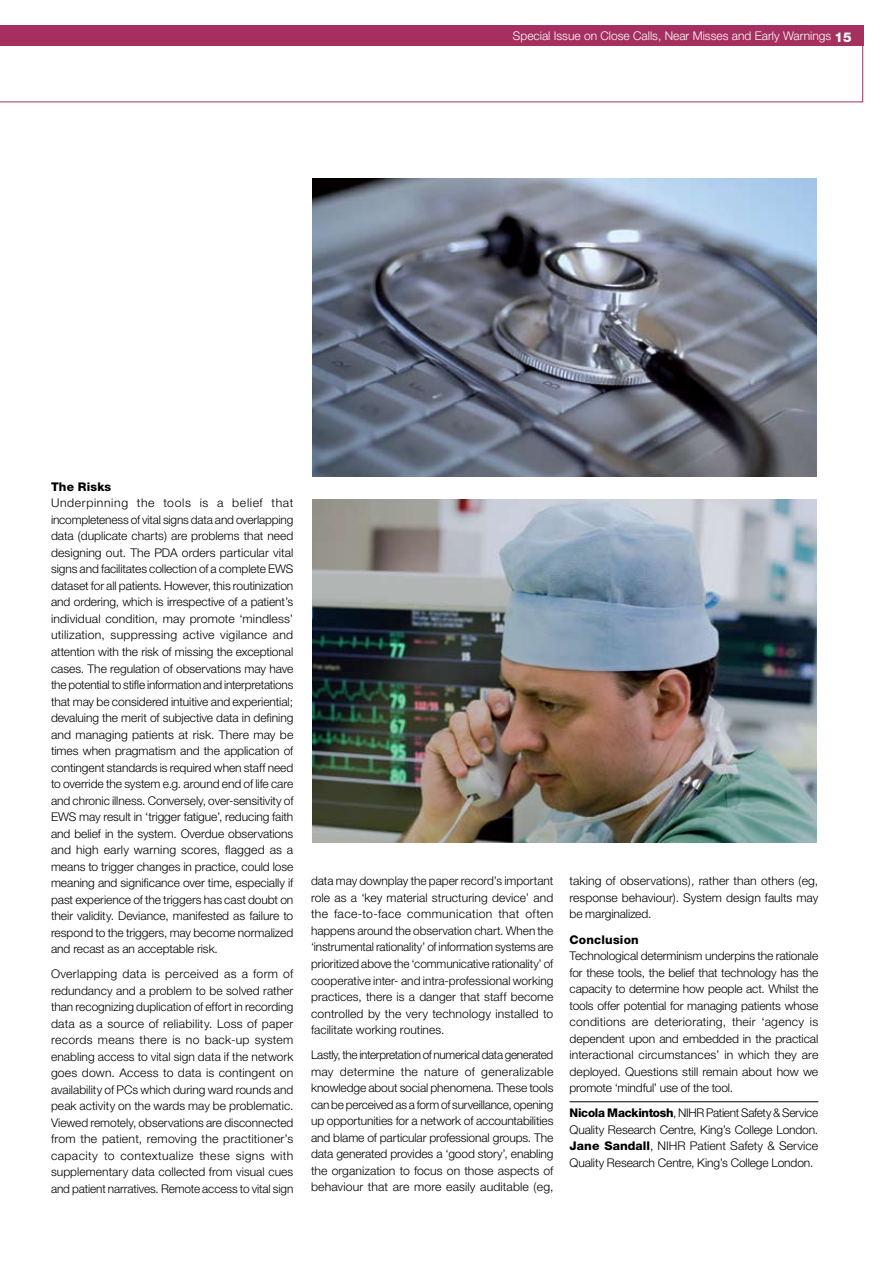
<style>
.page{position:relative;width:893px;height:1263px;background:#fff}
.page>*{position:absolute;margin:0;border:0;box-sizing:border-box;transform-origin:0 0}
.t1{font:300 12px/16.5px "Helvetica Neue";color:#000;text-align:justify}
.t2{font:300 12px "Helvetica Neue";color:#fff}
.t3{font:800 12px "Helvetica Neue";letter-spacing:.015em;color:#000}
.s1{font-weight:800;font-size:13.5px}
.s2{font-weight:800}
</style>
<div class="page">
<svg style="left:0;top:25px;width:863px;height:77px"></svg>
<div style="left:0;top:26px;width:863px;height:20px;background:#a5305f"></div>
<img style="left:313px;top:499px;width:503px;height:343px">
<img style="left:313px;top:179px;width:503px;height:297px">
<hr style="left:570px;top:1101px;width:248px;height:1px;background:#000">
<p class="t2" style="left:513px;top:29px;width:340px">Special Issue on Close Calls, Near Misses and Early Warnings <span class="s1">15</span></p>
<p class="t3" style="left:51px;top:479px;width:62px">The Risks</p>
<p class="t1" style="left:51px;top:495px;width:244px">Underpinning the tools is a belief that incompleteness of vital signs data and overlapping data (duplicate charts) are problems that need designing out. The PDA orders particular vital signs and facilitates collection of a complete EWS dataset for all patients. However, this routinization and ordering, which is irrespective of a patient’s individual condition, may promote ‘mindless’ utilization, suppressing active vigilance and attention with the risk of missing the exceptional cases. The regulation of observations may have the potential to stifle information and interpretations that may be considered intuitive and experiential; devaluing the merit of subjective data in defining and managing patients at risk. There may be times when pragmatism and the application of contingent standards is required when staff need to override the system e.g. around end of life care and chronic illness. Conversely, over-sensitivity of EWS may result in ‘trigger fatigue’, reducing faith and belief in the system. Overdue observations and high early warning scores, flagged as a means to trigger changes in practice, could lose meaning and significance over time, especially if past experience of the triggers has cast doubt on their validity. Deviance, manifested as failure to respond to the triggers, may become normalized and recast as an acceptable risk.</p>
<p class="t1" style="left:51px;top:965px;width:244px">Overlapping data is perceived as a form of redundancy and a problem to be solved rather than recognizing duplication of effort in recording data as a source of reliability. Loss of paper records means there is no back-up system enabling access to vital sign data if the network goes down. Access to data is contingent on availability of PCs which during ward rounds and peak activity on the wards may be problematic.<br>Viewed remotely, observations are disconnected from the patient, removing the practitioner’s capacity to contextualize these signs with supplementary data collected from visual cues and patient narratives. Remote access to vital sign</p>
<p class="t1" style="left:311px;top:873px;width:244px">data may downplay the paper record’s important role as a ‘key material structuring device’ and the face-to-face communication that often happens around the observation chart. When the ‘instrumental rationality’ of information systems are prioritized above the ‘communicative rationality’ of cooperative inter- and intra-professional working practices, there is a danger that staff become controlled by the very technology installed to facilitate working routines.</p>
<p class="t1" style="left:311px;top:1046px;width:244px">Lastly, the interpretation of numerical data generated may determine the nature of generalizable knowledge about social phenomena. These tools can be perceived as a form of surveillance, opening up opportunities for a network of accountabilities and blame of particular professional groups. The data generated provides a ‘good story’, enabling the organization to focus on those aspects of behaviour that are more easily auditable (eg,</p>
<p class="t1" style="left:570px;top:873px;width:250px">taking of observations), rather than others (eg, response behaviour). System design faults may be marginalized.</p>
<p class="t3" style="left:570px;top:932px;width:71px">Conclusion</p>
<p class="t1" style="left:570px;top:947px;width:250px">Technological determinism underpins the rationale for these tools, the belief that technology has the capacity to determine how people act. Whilst the tools offer potential for managing patients whose conditions are deteriorating, their ‘agency is dependent upon and embedded in the practical interactional circumstances’ in which they are deployed. Questions still remain about how we promote ‘mindful’ use of the tool.</p>
<p class="t1" style="left:570px;top:1104px;width:250px"><span class="s2">Nicola Mackintosh</span>, NIHR Patient Safety &amp; Service Quality Research Centre, King’s College London.<br><span class="s2">Jane Sandall</span>, NIHR Patient Safety &amp; Service Quality Research Centre, King’s College London.</p>
</div>
